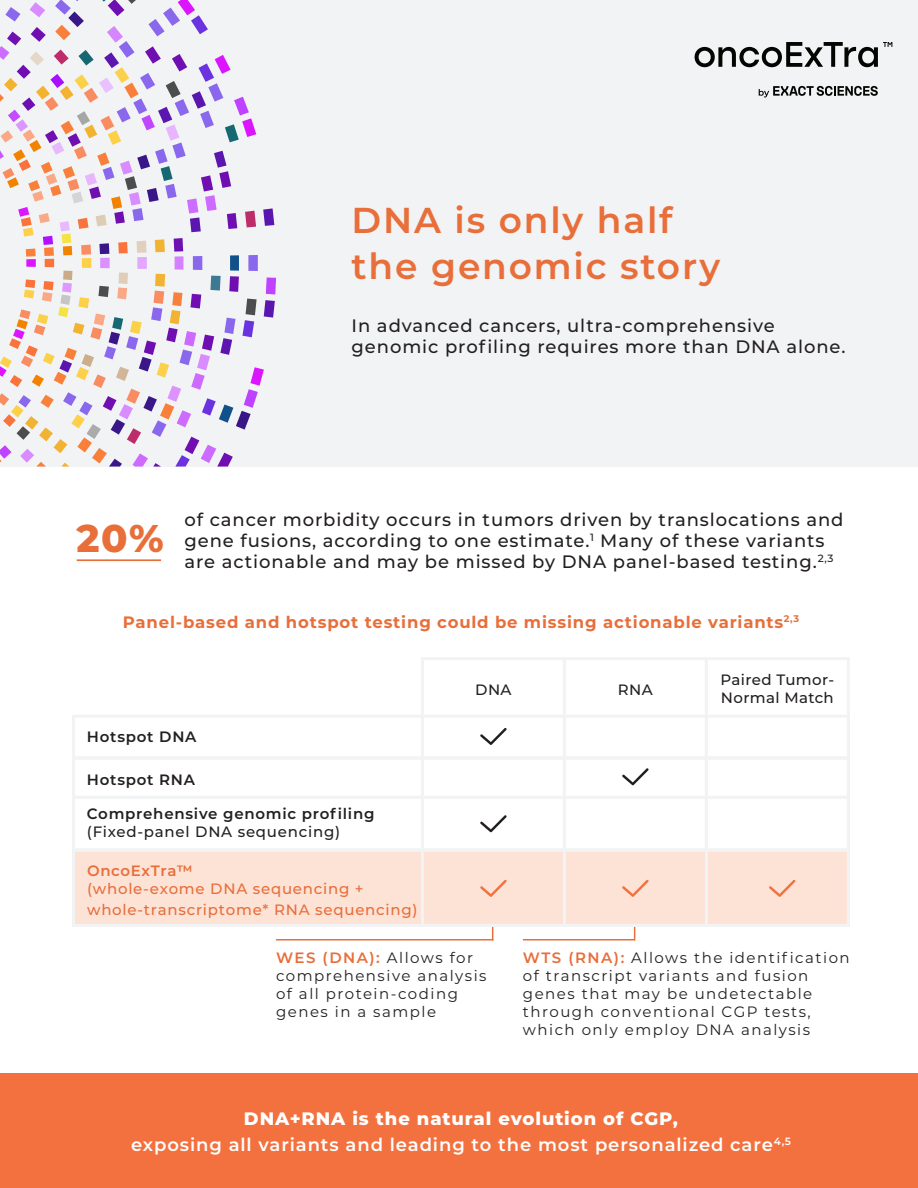
<style>
.page{position:relative;width:918px;height:1188px;background:#fff}
.page>*{position:absolute;margin:0;border:0;box-sizing:border-box;transform-origin:0 0}
.t1{font:800 38.55px "Montserrat";color:#e86e3a}
.t2{font:600 36px/46.5px "Montserrat";letter-spacing:.05em;color:#e86e3a}
.t3{font:500 18px/21px "Montserrat";letter-spacing:.05em;color:#231f20}
.t4{font:600 18px/25.5px "Montserrat";letter-spacing:.05em;color:#fff;text-align:center}
.t5{font:700 16.5px "Montserrat";letter-spacing:.05em;color:#e86e3a}
.t6{font:15px/18px "Montserrat";letter-spacing:.1em;color:#231f20}
.t7{font:500 15px/18px "Montserrat";letter-spacing:.05em;color:#e86e3a}
.t8{font:600 15px "Montserrat";letter-spacing:.05em;color:#231f20}
.t9{font:500 15px/18px "Montserrat";letter-spacing:.025em;color:#231f20}
.t10{font:500 15px "Montserrat";letter-spacing:.05em;color:#231f20}
.t11{font:500 10.5px "Montserrat";color:#231f20}
.s1{font-weight:600}
.s2{font-weight:600;color:#e86e3a}
.s3{font-weight:800}
</style>
<div class="page">
<div style="left:0;top:1074px;width:918px;height:114px;background:#f3713e"></div>
<div style="left:0;top:0;width:918px;height:467px;background:#f2f3f4"></div>
<svg style="left:0;top:271px;width:276px;height:196px"></svg>
<div style="left:248px;top:255px;width:10px;height:16px;background:#8a68ee"></div>
<div style="left:230px;top:255px;width:9px;height:16px;background:#10518b"></div>
<div style="left:193px;top:256px;width:9px;height:14px;background:#8a68ee"></div>
<div style="left:175px;top:256px;width:8px;height:14px;background:#d480ff"></div>
<div style="left:137px;top:257px;width:10px;height:12px;background:#e3a7ff"></div>
<div style="left:100px;top:258px;width:10px;height:10px;background:#da91ff"></div>
<div style="left:82px;top:258px;width:9px;height:10px;background:#fcd049"></div>
<div style="left:45px;top:259px;width:9px;height:8px;background:#f9733a"></div>
<div style="left:26px;top:259px;width:10px;height:8px;background:#db16ff"></div>
<svg style="left:263px;top:208px;width:11px;height:18px"></svg>
<svg style="left:0;top:0;width:256px;height:257px"></svg>
<hr style="left:77px;top:559px;width:84px;height:2px;background:#e86e3a">
<div style="left:72px;top:851px;width:778px;height:76px;background:#fde2d6"></div>
<svg style="left:480px;top:880px;width:27px;height:17px"></svg>
<svg style="left:622px;top:880px;width:27px;height:17px"></svg>
<svg style="left:769px;top:880px;width:26px;height:17px"></svg>
<div style="left:72px;top:796px;width:778px;height:56px;border:3px solid #f2f3f4"></div>
<svg style="left:480px;top:815px;width:27px;height:17px"></svg>
<div style="left:72px;top:756px;width:778px;height:43px;border:3px solid #f2f3f4"></div>
<div style="left:72px;top:715px;width:778px;height:45px;border:3px solid #f2f3f4"></div>
<div style="left:705px;top:657px;width:145px;height:270px;border:3px solid #f2f3f4"></div>
<svg style="left:480px;top:728px;width:27px;height:17px"></svg>
<svg style="left:622px;top:768px;width:27px;height:17px"></svg>
<div style="left:72px;top:848px;width:778px;height:79px;border:3px solid #f2f3f4"></div>
<svg style="left:492px;top:927px;width:1px;height:12px"></svg>
<hr style="left:276px;top:939px;width:217px;height:1px;background:#e86e3a">
<svg style="left:634px;top:927px;width:1px;height:12px"></svg>
<hr style="left:523px;top:939px;width:112px;height:1px;background:#e86e3a">
<div style="left:563px;top:657px;width:145px;height:270px;border:3px solid #f2f3f4"></div>
<div style="left:421px;top:657px;width:145px;height:270px;border:3px solid #f2f3f4"></div>
<svg style="left:759px;top:86px;width:119px;height:11px"></svg>
<svg style="left:695px;top:42px;width:197px;height:25px"></svg>
<p class="t2" style="left:352px;top:195px;width:370px">DNA is only half the genomic story</p>
<p class="t3" style="left:352px;top:314px;width:495px">In advanced cancers, ultra-comprehensive genomic profiling requires more than DNA alone.</p>
<p class="t1" style="left:77px;top:510px;width:89px">20%</p>
<p class="t3" style="left:184px;top:509px;width:661px">of cancer morbidity occurs in tumors driven by translocations and gene fusions, according to one estimate.<sup>1</sup> Many of these variants are actionable and may be missed by DNA panel-based testing.</p>
<p class="t11" style="left:818px;top:551px;width:17px">2,3</p>
<p class="t5" style="left:123px;top:610px;width:678px">Panel-based and hotspot testing could be missing actionable variants<sup>2,3</sup></p>
<p class="t8" style="left:87px;top:727px;width:111px">Hotspot DNA</p>
<p class="t8" style="left:87px;top:769px;width:110px">Hotspot RNA</p>
<p class="t8" style="left:87px;top:803px;width:289px">Comprehensive genomic profiling</p>
<p class="t10" style="left:87px;top:821px;width:255px">(Fixed-panel DNA sequencing)</p>
<p class="t7" style="left:87px;top:861px;width:278px"><span class="s1">OncoExTra™<br></span>(whole-exome DNA sequencing +</p>
<p class="t7" style="left:87px;top:900px;width:332px">whole-transcriptome* RNA sequencing)</p>
<p class="t9" style="left:475px;top:680px;width:38px">DNA</p>
<p class="t9" style="left:618px;top:680px;width:36px">RNA</p>
<p class="t9" style="left:721px;top:670px;width:115px">Paired Tumor-<br>Normal Match</p>
<p class="t6" style="left:276px;top:948px;width:212px"><span class="s2">WES (DNA):</span> Allows for comprehensive analysis of all protein-coding genes in a sample</p>
<p class="t6" style="left:523px;top:948px;width:328px"><span class="s2">WTS (RNA):</span> Allows the identification of transcript variants and fusion genes that may be undetectable through conventional CGP tests, which only employ DNA analysis</p>
<p class="t4" style="left:131px;top:1105px;width:661px"><span class="s3">DNA+RNA is the natural evolution of CGP,<br></span>exposing all variants and leading to the most personalized care<sup>4,5</sup></p>
</div>
